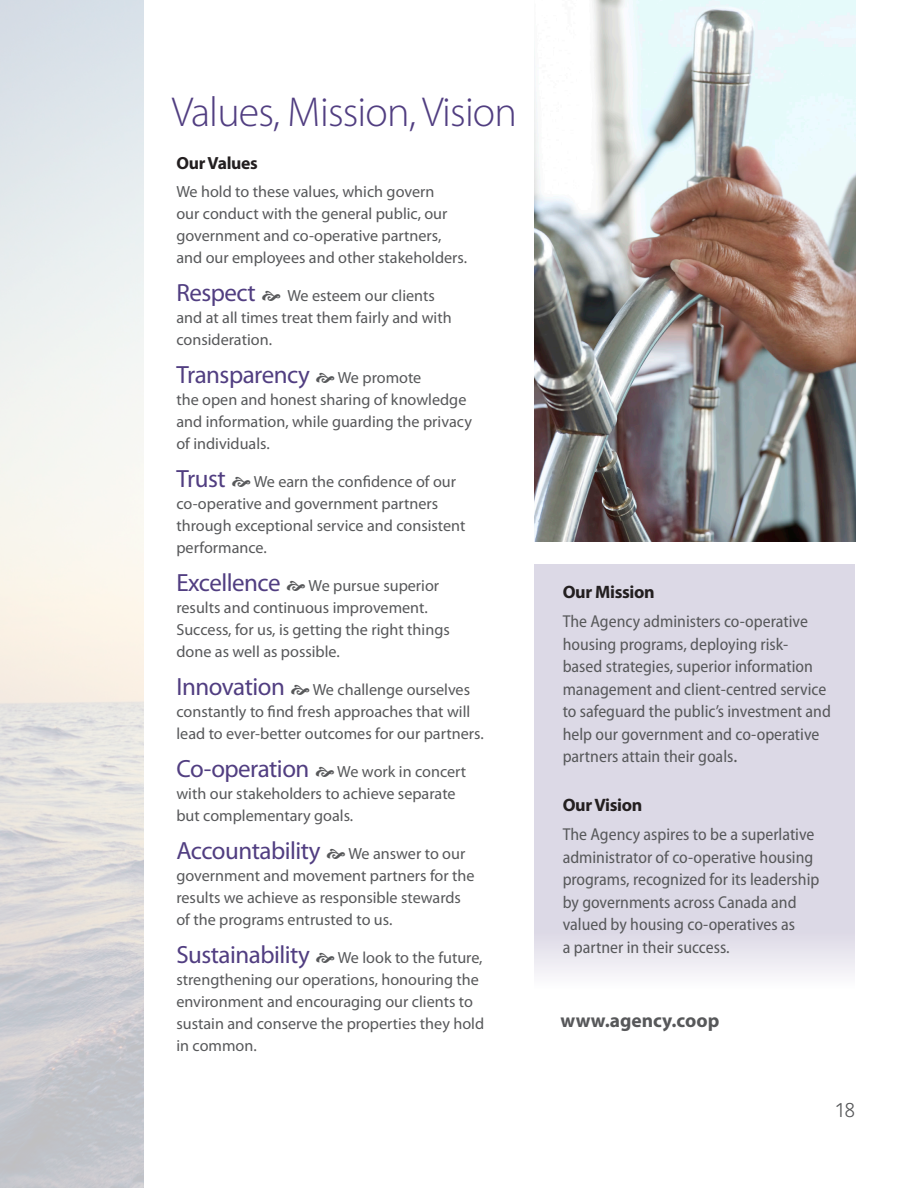
<style>
.page{position:relative;width:918px;height:1188px;background:#fff}
.page>*{position:absolute;margin:0;border:0;box-sizing:border-box;transform-origin:0 0}
.t1{font:300 42px "Myriad Pro";letter-spacing:-.02em;color:#513e81}
.Values{font:24.9px "Myriad Pro";letter-spacing:-.02em;color:#513e81}
.Body_1{font:700 19.5px "Myriad Pro";color:#57585a}
.t2{font:300 19.5px "Vectora LT Std";color:#57585a}
.t3{font:700 18px "Myriad Pro";letter-spacing:-.02em;color:#231f20}
.t4{font:700 17.55px "Myriad Pro";letter-spacing:-.02em;color:#231f20}
.Body_1-2{font:semi-condensed 17.25px/22.5px "Myriad Pro";color:#57585a}
.Values-2{font:16.2px/22px "Myriad Pro";color:#57585a}
.Body_1-3{font:16.2px/22px "Myriad Pro";color:#57585a}
.s1{font-size:19.5px}
</style>
<div class="page">
<div style="left:535px;top:565px;width:320px;height:409px;background:#dcd9e6"></div>
<img style="left:535px;top:0;width:320px;height:542px">
<h2 class="t1" style="left:172px;top:89px;width:347px">Values, Mission, Vision</h2>
<h3 class="t4" style="left:176px;top:153px;width:83px">Our Values</h3>
<p class="Body_1-3" style="left:176px;top:181px;width:291px">We hold to these values, which govern<br>our conduct with the general public, our government and co-operative partners, and our employees and other stakeholders.</p>
<p class="Values" style="left:176px;top:279px;width:81px">Respect</p>
<p class="Values-2" style="left:176px;top:285px;width:277px;text-indent:111px">We esteem our clients and at all times treat them fairly and with consideration.</p>
<p class="Values" style="left:176px;top:361px;width:135px">Transparency</p>
<p class="Values-2" style="left:176px;top:367px;width:297px;text-indent:161px">We promote<br>the open and honest sharing of knowledge and information, while guarding the privacy of individuals.</p>
<p class="Values" style="left:176px;top:465px;width:51px">Trust</p>
<p class="Values-2" style="left:176px;top:471px;width:291px;text-indent:77px">We earn the confidence of our co-operative and government partners through exceptional service and consistent performance.</p>
<p class="Values" style="left:176px;top:569px;width:106px">Excellence</p>
<p class="Values-2" style="left:176px;top:575px;width:275px;text-indent:132px">We pursue superior results and continuous improvement.<br>Success, for us, is getting the right things done as well as possible.</p>
<p class="Values" style="left:176px;top:673px;width:110px">Innovation</p>
<p class="Values-2" style="left:176px;top:679px;width:307px;text-indent:136px">We challenge ourselves constantly to find fresh approaches that will lead to ever-better outcomes for our partners.</p>
<p class="Values" style="left:176px;top:755px;width:134px">Co-operation</p>
<p class="Values-2" style="left:176px;top:761px;width:291px;text-indent:161px">We work in concert with our stakeholders to achieve separate but complementary goals.</p>
<p class="Values" style="left:176px;top:837px;width:146px">Accountability</p>
<p class="Values-2" style="left:176px;top:843px;width:300px;text-indent:172px">We answer to our government and movement partners for the results we achieve as responsible stewards of the programs entrusted to us.</p>
<p class="Values" style="left:176px;top:941px;width:135px">Sustainability</p>
<p class="Values-2" style="left:176px;top:947px;width:309px;text-indent:161px">We look to the future, strengthening our operations, honouring the environment and encouraging our clients to sustain and conserve the properties they hold in common.</p>
<h3 class="t3" style="left:563px;top:582px;width:94px">Our Mission</h3>
<p class="Body_1-2" style="left:563px;top:610px;width:270px">The Agency administers co-operative housing programs, deploying risk&shy;based strategies, superior information management and client-centred service to safeguard the public’s investment and help our government and co-operative partners attain their goals<span class="s1">.</span></p>
<h3 class="t3" style="left:563px;top:795px;width:81px">Our Vision</h3>
<p class="Body_1-2" style="left:563px;top:823px;width:258px">The Agency aspires to be a superlative administrator of co-operative housing programs, recognized for its leadership by governments across Canada and valued by housing co-operatives as<br>a partner in their success.</p>
<p class="Body_1" style="left:561px;top:1010px;width:160px">www.agency.coop</p>
<p class="t2" style="left:835px;top:1099px;width:22px">18</p>
</div>
